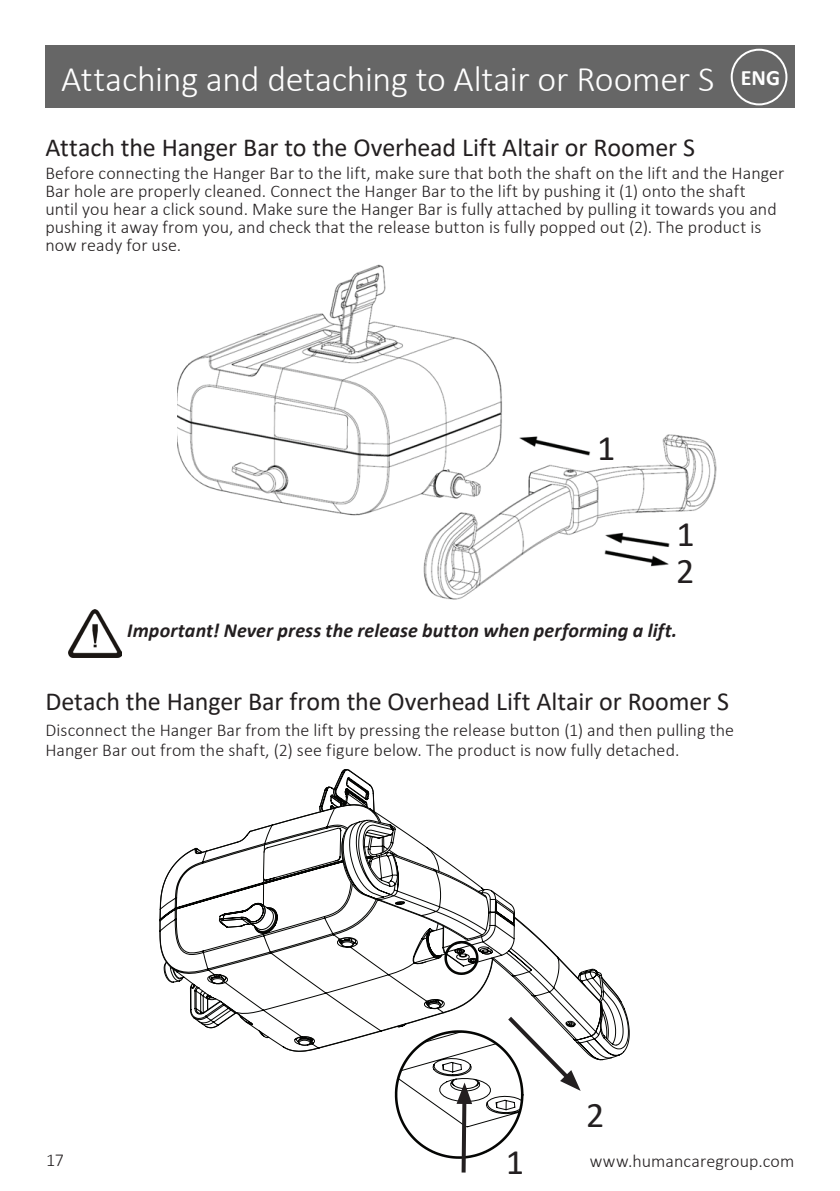
<style>
.page{position:relative;width:840px;height:1191px;background:#fff}
.page>*{position:absolute;margin:0;border:0;box-sizing:border-box;transform-origin:0 0}
.t1{font:300 36px "Calibri";letter-spacing:-.01em;color:#fff}
.t2{font:36px/37.2px "Calibri";color:#231f20}
.t3{font:26px "Calibri";letter-spacing:-.005em;color:#231f20}
.t4{font:italic 700 20px "Calibri";letter-spacing:.005em;color:#231f20}
.t5{font:300 18px/18px "Calibri";letter-spacing:.005em;color:#231f20}
</style>
<div class="page">
<div style="left:45px;top:45px;width:749px;height:63px;background:#666"></div>
<div style="left:730px;top:49px;width:57px;height:56px;border:2px solid #fff;border-radius:50%"></div>
<img style="left:177px;top:264px;width:540px;height:336px">
<img style="left:68px;top:609px;width:54px;height:49px">
<svg style="left:159px;top:769px;width:469px;height:291px"></svg>
<svg style="left:219px;top:919px;width:3px;height:4px"></svg>
<svg style="left:393px;top:1012px;width:187px;height:161px"></svg>
<h1 class="t1" style="left:61px;top:57px;width:719px">Attaching and detaching to Altair or Roomer S <sup>ENG</sup></h1>
<h2 class="t3" style="left:45px;top:129px;width:650px">Attach the Hanger Bar to the Overhead Lift Altair or Roomer S</h2>
<p class="t5" style="left:45px;top:164px;width:740px">Before connecting the Hanger Bar to the lift, make sure that both the shaft on the lift and the Hanger Bar hole are properly cleaned. Connect the Hanger Bar to the lift by pushing it (1) onto the shaft<br>until you hear a click sound. Make sure the Hanger Bar is fully attached by pulling it towards you and pushing it away from you, and check that the release button is fully popped out (2). The product is now ready for use.</p>
<h1 class="t2" style="left:597px;top:428px;width:20px">1</h1>
<h1 class="t2" style="left:675px;top:514px;width:20px">1<br>2</h1>
<p class="t4" style="left:127px;top:616px;width:551px">Important! Never press the release button when performing a lift.</p>
<h2 class="t3" style="left:45px;top:683px;width:684px">Detach the Hanger Bar from the Overhead Lift Altair or Roomer S</h2>
<p class="t5" style="left:45px;top:719px;width:689px;line-height:20px">Disconnect the Hanger Bar from the lift by pressing the release button (1) and then pulling the<br>Hanger Bar out from the shaft, (2) see figure below. The product is now fully detached.</p>
<h1 class="t2" style="left:585px;top:1095px;width:20px">2</h1>
<h1 class="t2" style="left:505px;top:1142px;width:20px">1</h1>
<p class="t5" style="left:46px;top:1151px;width:19px">17</p>
<p class="t5" style="left:589px;top:1152px;width:206px">www.humancaregroup.com</p>
</div>
